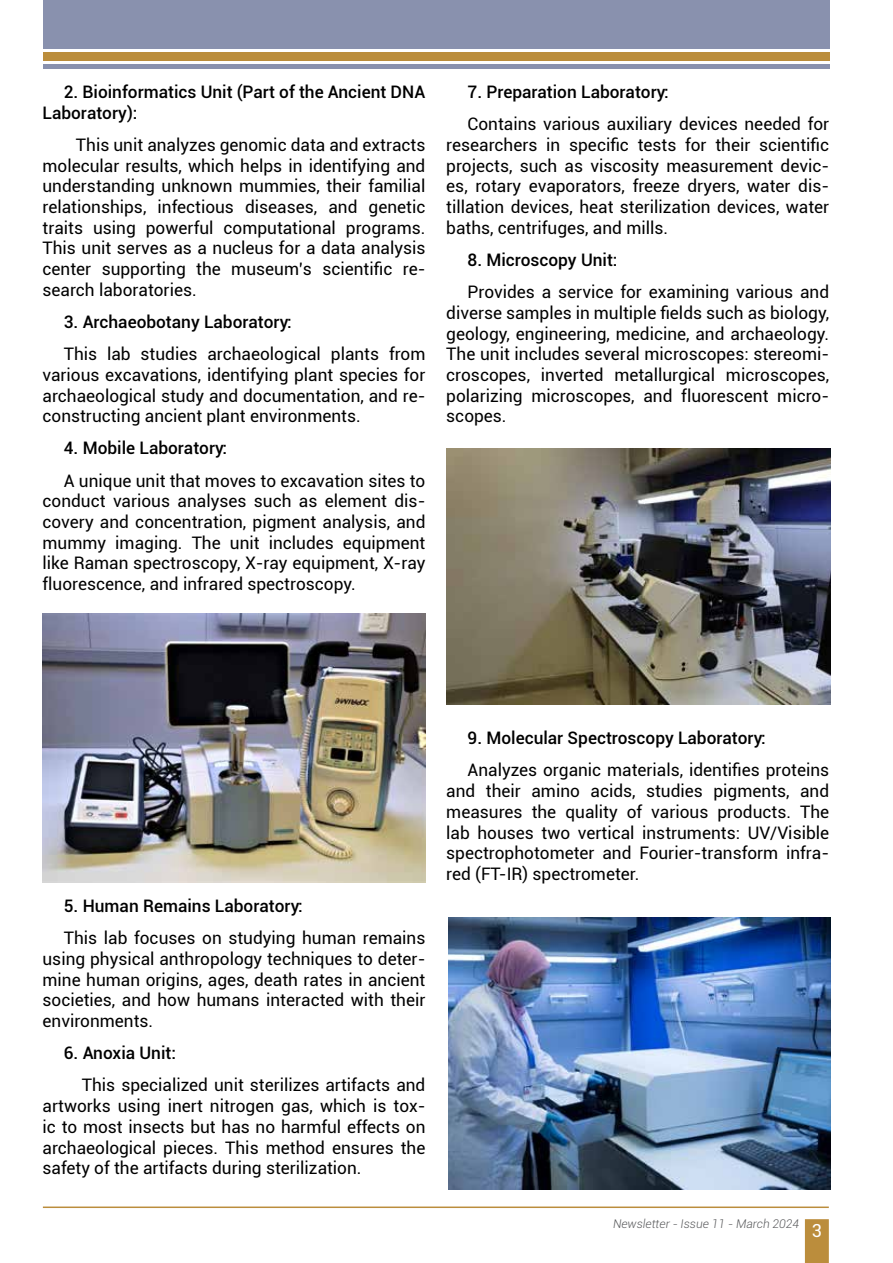
<style>
.page{position:relative;width:893px;height:1263px;background:#fff}
.page>*{position:absolute;margin:0;border:0;box-sizing:border-box;transform-origin:0 0}
.t1{font:18px "Roboto";color:#fff}
.t2{font:17.25px/20.7px "Roboto";color:#000;text-align:justify}
.t3{font:500 17.25px/20.7px "Roboto";color:#000}
.t4{font:italic 300 12px "Roboto";color:#58595b}
</style>
<div class="page">
<hr style="left:43px;top:65px;width:786px;height:4px;background:#8991ae">
<div style="left:43px;top:0;width:786px;height:49px;background:#8991ae"></div>
<div style="left:43px;top:53px;width:786px;height:8px;background:#bb8d3c"></div>
<hr style="left:43px;top:1206px;width:786px;height:2px;background:#bb8d3c">
<svg style="left:805px;top:1219px;width:24px;height:44px"></svg>
<img style="left:43px;top:613px;width:382px;height:269px">
<img style="left:448px;top:918px;width:383px;height:271px">
<img style="left:446px;top:449px;width:385px;height:256px">
<p class="t3" style="left:43px;top:81px;width:384px;text-indent:21px">2. Bioinformatics Unit (Part of the Ancient DNA<br>Laboratory):</p>
<p class="t2" style="left:43px;top:134px;width:384px;text-indent:33px">This unit analyzes genomic data and extracts molecular results, which helps in identifying and understanding unknown mummies, their familial relationships, infectious diseases, and genetic traits using powerful computational programs.<br>This unit serves as a nucleus for a data analysis center supporting the museum’s scientific re&shy;search laboratories.</p>
<p class="t3" style="left:64px;top:311px;width:230px">3. Archaeobotany Laboratory:</p>
<p class="t2" style="left:43px;top:343px;width:384px;text-indent:21px">This lab studies archaeological plants from various excavations, identifying plant species for archaeological study and documentation, and re&shy;constructing ancient plant environments.</p>
<p class="t3" style="left:64px;top:437px;width:165px">4. Mobile Laboratory:</p>
<p class="t2" style="left:43px;top:469px;width:384px;text-indent:21px">A unique unit that moves to excavation sites to conduct various analyses such as element dis&shy;covery and concentration, pigment analysis, and mummy imaging. The unit includes equipment like Raman spectroscopy, X-ray equipment, X-ray fluorescence, and infrared spectroscopy.</p>
<p class="t3" style="left:467px;top:81px;width:203px">7. Preparation Laboratory:</p>
<p class="t2" style="left:446px;top:113px;width:384px;text-indent:21px">Contains various auxiliary devices needed for researchers in specific tests for their scientific projects, such as viscosity measurement devic&shy;es, rotary evaporators, freeze dryers, water dis&shy;tillation devices, heat sterilization devices, water baths, centrifuges, and mills.</p>
<p class="t3" style="left:467px;top:249px;width:151px">8. Microscopy Unit:</p>
<p class="t2" style="left:446px;top:281px;width:384px;text-indent:21px">Provides a service for examining various and diverse samples in multiple fields such as biology, geology, engineering, medicine, and archaeology.<br>The unit includes several microscopes: stereomi&shy;croscopes, inverted metallurgical microscopes, polarizing microscopes, and fluorescent micro&shy;scopes.</p>
<p class="t3" style="left:64px;top:895px;width:240px">5. Human Remains Laboratory:</p>
<p class="t2" style="left:43px;top:927px;width:384px;text-indent:21px">This lab focuses on studying human remains using physical anthropology techniques to deter&shy;mine human origins, ages, death rates in ancient societies, and how humans interacted with their environments.</p>
<p class="t3" style="left:64px;top:1042px;width:114px">6. Anoxia Unit:</p>
<p class="t2" style="left:43px;top:1074px;width:384px;text-indent:39px">This specialized unit sterilizes artifacts and artworks using inert nitrogen gas, which is tox&shy;ic to most insects but has no harmful effects on archaeological pieces. This method ensures the safety of the artifacts during sterilization.</p>
<p class="t3" style="left:467px;top:727px;width:300px">9. Molecular Spectroscopy Laboratory:</p>
<p class="t2" style="left:446px;top:759px;width:384px;text-indent:21px">Analyzes organic materials, identifies proteins and their amino acids, studies pigments, and measures the quality of various products. The lab houses two vertical instruments: UV/Visible spectrophotometer and Fourier-transform infra&shy;red (FT-IR) spectrometer.</p>
<p class="t4" style="left:613px;top:1215px;width:188px">Newsletter - Issue 11 - March 2024</p>
<p class="t1" style="left:812px;top:1218px;width:12px">3</p>
</div>
